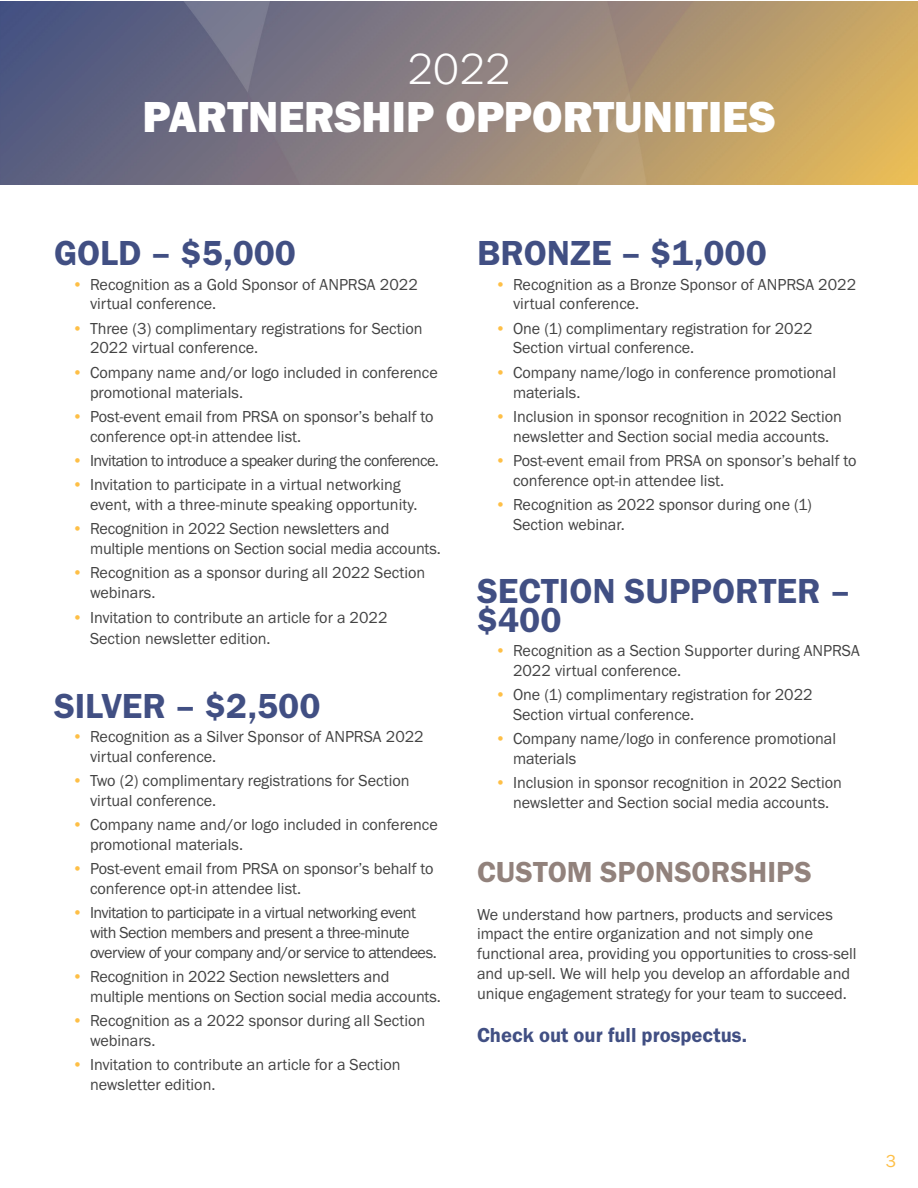
<style>
.page{position:relative;width:918px;height:1188px;background:#fff}
.page>*{position:absolute;margin:0;border:0;box-sizing:border-box;transform-origin:0 0}
.t1{font:45px/48px "Franklin Gothic URW Hea";color:#fff;text-align:center}
.t2{font:36px/28.5px "Franklin Gothic URW Dem";color:#414f83}
.t3{font:30px "Franklin Gothic URW Dem";color:#92827c}
.t4{font:21px "Franklin Gothic URW Dem";color:#414f83}
.t5{font:18px "Franklin Gothic URW Boo";color:#febf46}
.t6{font:16.5px/19.8px "Franklin Gothic URW Boo";color:#434343}
.t7{font:16.5px/19.8px "Franklin Gothic URW Boo";letter-spacing:-.03em;color:#434343}
.s1{font-family:"Franklin Gothic URW";font-weight:300}
.s2{color:#febf46}
</style>
<div class="page">
<img style="left:0;top:1px;width:918px;height:184px">
<h2 class="t1" style="left:143px;top:44px;width:634px"><span class="s1">2022<br></span>PARTNERSHIP OPPORTUNITIES</h2>
<h3 class="t2" style="left:54px;top:238px;width:244px">GOLD – $5,000</h3>
<p class="t6" style="left:90px;top:274px;width:329px;text-indent:-18px"><span class="s2">•</span> Recognition as a Gold Sponsor of ANPRSA 2022 virtual conference.</p>
<p class="t6" style="left:90px;top:318px;width:334px;text-indent:-18px"><span class="s2">•</span> Three (3) complimentary registrations for Section<br>2022 virtual conference.</p>
<p class="t6" style="left:90px;top:362px;width:349px;text-indent:-18px"><span class="s2">•</span> Company name and/or logo included in conference promotional materials.</p>
<p class="t6" style="left:90px;top:406px;width:345px;text-indent:-18px"><span class="s2">•</span> Post-event email from PRSA on sponsor’s behalf to conference opt-in attendee list.</p>
<p class="t7" style="left:72px;top:450px;width:368px"><span class="s2">•</span> Invitation to introduce a speaker during the conference.</p>
<p class="t6" style="left:90px;top:475px;width:329px;text-indent:-18px"><span class="s2">•</span> Invitation to participate in a virtual networking event, with a three-minute speaking opportunity.</p>
<p class="t6" style="left:90px;top:519px;width:353px;text-indent:-18px"><span class="s2">•</span> Recognition in 2022 Section newsletters and multiple mentions on Section social media accounts.</p>
<p class="t6" style="left:90px;top:563px;width:337px;text-indent:-18px"><span class="s2">•</span> Recognition as a sponsor during all 2022 Section webinars.</p>
<p class="t6" style="left:90px;top:606px;width:299px;line-height:21.6px;text-indent:-18px"><span class="s2">•</span> Invitation to contribute an article for a 2022<br>Section newsletter edition.</p>
<h3 class="t2" style="left:54px;top:691px;width:268px">SILVER – $2,500</h3>
<p class="t6" style="left:90px;top:726px;width:335px;text-indent:-18px"><span class="s2">•</span> Recognition as a Silver Sponsor of ANPRSA 2022 virtual conference.</p>
<p class="t6" style="left:90px;top:770px;width:321px;text-indent:-18px"><span class="s2">•</span> Two (2) complimentary registrations for Section virtual conference.</p>
<p class="t6" style="left:90px;top:814px;width:349px;text-indent:-18px"><span class="s2">•</span> Company name and/or logo included in conference promotional materials.</p>
<p class="t6" style="left:90px;top:859px;width:345px;text-indent:-18px"><span class="s2">•</span> Post-event email from PRSA on sponsor’s behalf to conference opt-in attendee list.</p>
<p class="t7" style="left:90px;top:903px;width:348px;text-indent:-18px"><span class="s2">•</span> Invitation to participate in a virtual networking event with Section members and present a three-minute overview of your company and/or service to attendees.</p>
<p class="t6" style="left:90px;top:967px;width:353px;text-indent:-18px"><span class="s2">•</span> Recognition in 2022 Section newsletters and multiple mentions on Section social media accounts.</p>
<p class="t6" style="left:90px;top:1011px;width:337px;text-indent:-18px"><span class="s2">•</span> Recognition as a 2022 sponsor during all Section webinars.</p>
<p class="t6" style="left:90px;top:1055px;width:312px;text-indent:-18px"><span class="s2">•</span> Invitation to contribute an article for a Section newsletter edition.</p>
<h3 class="t2" style="left:477px;top:238px;width:291px">BRONZE – $1,000</h3>
<p class="t6" style="left:513px;top:274px;width:345px;text-indent:-18px"><span class="s2">•</span> Recognition as a Bronze Sponsor of ANPRSA 2022 virtual conference.</p>
<p class="t6" style="left:513px;top:318px;width:301px;text-indent:-18px"><span class="s2">•</span> One (1) complimentary registration for 2022<br>Section virtual conference.</p>
<p class="t6" style="left:513px;top:362px;width:325px;text-indent:-18px"><span class="s2">•</span> Company name/logo in conference promotional materials.</p>
<p class="t6" style="left:495px;top:406px;width:349px;text-align:center"><span class="s2">•</span> Inclusion in sponsor recognition in 2022 Section newsletter and Section social media accounts.</p>
<p class="t6" style="left:513px;top:450px;width:345px;text-indent:-18px"><span class="s2">•</span> Post-event email from PRSA on sponsor’s behalf to conference opt-in attendee list.</p>
<p class="t6" style="left:513px;top:494px;width:300px;text-indent:-18px"><span class="s2">•</span> Recognition as 2022 sponsor during one (1)<br>Section webinar.</p>
<h3 class="t2" style="left:477px;top:576px;width:375px">SECTION SUPPORTER – $400</h3>
<p class="t6" style="left:513px;top:640px;width:349px;text-indent:-18px"><span class="s2">•</span> Recognition as a Section Supporter during ANPRSA<br>2022 virtual conference.</p>
<p class="t6" style="left:513px;top:685px;width:301px;text-indent:-18px"><span class="s2">•</span> One (1) complimentary registration for 2022<br>Section virtual conference.</p>
<p class="t6" style="left:513px;top:729px;width:325px;text-indent:-18px"><span class="s2">•</span> Company name/logo in conference promotional materials</p>
<p class="t6" style="left:495px;top:773px;width:349px;text-align:center"><span class="s2">•</span> Inclusion in sponsor recognition in 2022 Section newsletter and Section social media accounts.</p>
<h3 class="t3" style="left:477px;top:853px;width:336px">CUSTOM SPONSORSHIPS</h3>
<h3 class="t6" style="left:477px;top:904px;width:381px">We understand how partners, products and services impact the entire organization and not simply one functional area, providing you opportunities to cross-sell and up-sell. We will help you develop an affordable and unique engagement strategy for your team to succeed.</h3>
<h3 class="t4" style="left:477px;top:1022px;width:272px">Check out our full prospectus.</h3>
<p class="t5" style="left:886px;top:1150px;width:12px">3</p>
</div>
